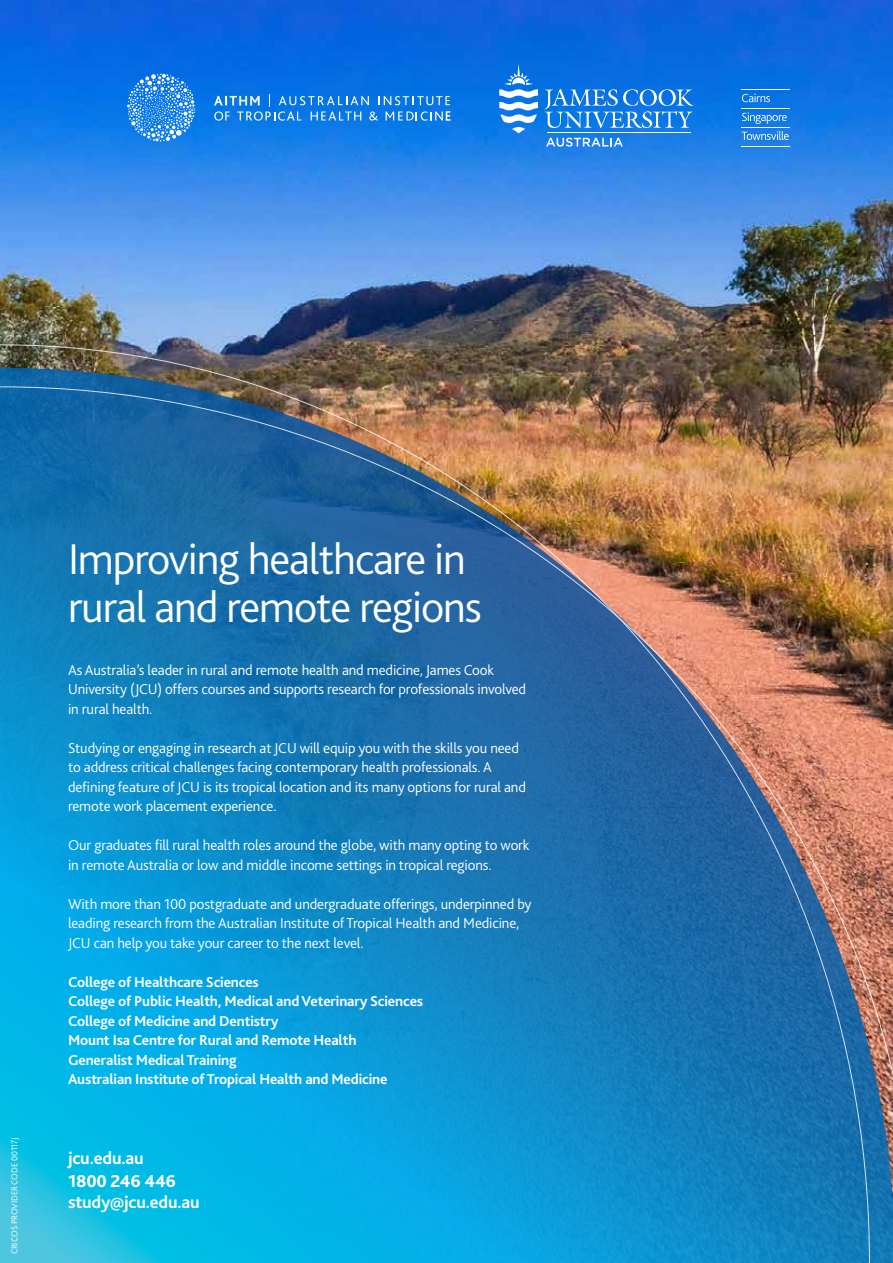
<style>
.page{position:relative;width:893px;height:1263px;background:#fff}
.page>*{position:absolute;margin:0;border:0;box-sizing:border-box;transform-origin:0 0}
.t1{font:300 45px/48px "Bliss 2";letter-spacing:-.025em;color:#fff}
.t2{font:700 18px "Bliss 2";letter-spacing:-.01em;color:#fff}
.t3{font:800 18px "Bliss 2";letter-spacing:-.01em;color:#fff}
.t4{font:300 15px/19.5px "Bliss 2";letter-spacing:-.01em;color:#fff}
.t5{font:700 15px/19.5px "Bliss 2";letter-spacing:-.01em;color:#fff}
.t6{font:300 9px "Bliss 2";letter-spacing:-.01em;color:#fff}
</style>
<div class="page">
<img style="left:0;top:0;width:893px;height:368px">
<img style="left:870px;top:386px;width:23px;height:877px">
<img style="left:0;top:344px;width:870px;height:919px">
<svg style="left:544px;top:89px;width:149px;height:39px;background:#3e92e9"></svg>
<hr style="left:548px;top:132px;width:143px;height:1px;background:#fff">
<svg style="left:546px;top:138px;width:77px;height:9px"></svg>
<svg style="left:499px;top:64px;width:39px;height:69px"></svg>
<svg style="left:741px;top:131px;width:48px;height:9px"></svg>
<svg style="left:742px;top:113px;width:45px;height:11px"></svg>
<svg style="left:742px;top:94px;width:28px;height:8px"></svg>
<hr style="left:741px;top:90px;width:48px;height:1px;background:#fff">
<hr style="left:741px;top:146px;width:48px;height:1px;background:#fff">
<hr style="left:741px;top:108px;width:48px;height:1px;background:#fff">
<hr style="left:741px;top:127px;width:48px;height:1px;background:#fff">
<svg style="left:127px;top:74px;width:68px;height:68px;background:#4296ed"></svg>
<svg style="left:214px;top:94px;width:237px;height:27px;background:#328de9"></svg>
<p class="t6" style="left:9px;top:1254px;width:119px;rotate:-90deg">CRICOS PROVIDER CODE 00117J</p>
<h1 class="t1" style="left:68px;top:535px;width:415px">Improving healthcare in rural and remote regions</h1>
<p class="t4" style="left:68px;top:660px;width:460px">As Australia’s leader in rural and remote health and medicine, James Cook<br>University (JCU) offers courses and supports research for professionals involved in rural health.</p>
<p class="t4" style="left:68px;top:738px;width:459px">Studying or engaging in research at JCU will equip you with the skills you need to address critical challenges facing contemporary health professionals. A defining feature of JCU is its tropical location and its many options for rural and remote work placement experience.</p>
<p class="t4" style="left:68px;top:835px;width:463px">Our graduates fill rural health roles around the globe, with many opting to work in remote Australia or low and middle income settings in tropical regions.</p>
<p class="t4" style="left:68px;top:894px;width:465px">With more than 100 postgraduate and undergraduate offerings, underpinned by leading research from the Australian Institute of Tropical Health and Medicine,<br>JCU can help you take your career to the next level.</p>
<p class="t5" style="left:68px;top:972px;width:357px">College of Healthcare Sciences<br>College of Public Health, Medical and Veterinary Sciences College of Medicine and Dentistry<br>Mount Isa Centre for Rural and Remote Health Generalist Medical Training<br>Australian Institute of Tropical Health and Medicine</p>
<p class="t2" style="left:68px;top:1147px;width:77px">jcu.edu.au</p>
<p class="t3" style="left:68px;top:1170px;width:109px">1800 246 446</p>
<p class="t2" style="left:68px;top:1191px;width:133px">study@jcu.edu.au</p>
</div>
